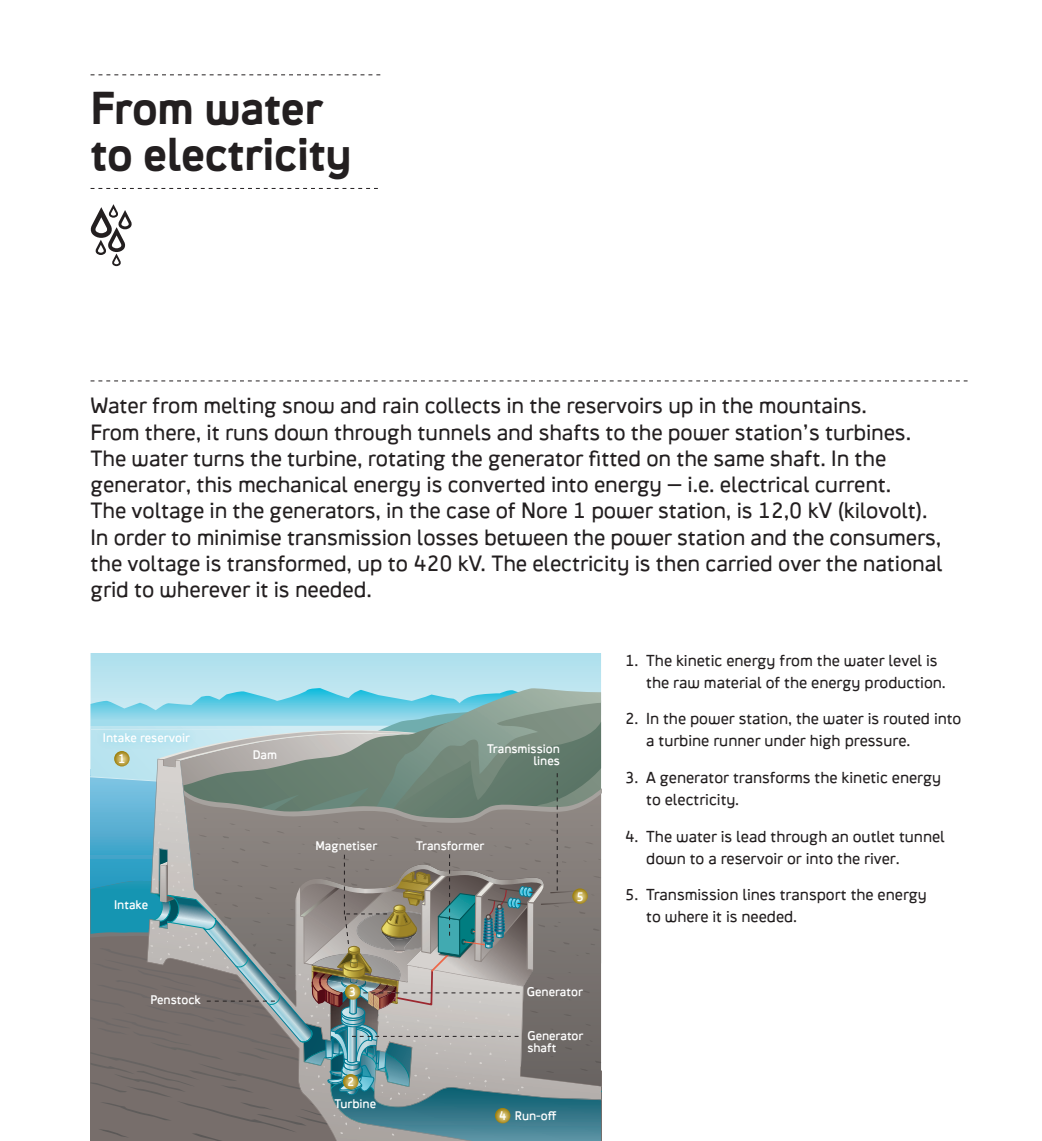
<style>
.page{position:relative;width:1042px;height:1141px;background:#fff}
.page>*{position:absolute;margin:0;border:0;box-sizing:border-box;transform-origin:0 0}
.Brødtekst{font:700 44.62px/45.5px "Statkraft Crank";letter-spacing:-.01em;color:#231f20}
.t1{font:300 21.88px/26.2px "Statkraft Crank";letter-spacing:-.005em;color:#231f20}
.t2{font:300 15.75px/21.9px "Statkraft Crank";color:#231f20}
.t3{font:12.25px/12.2px "Statkraft Crank";color:#fff;text-align:right}
</style>
<div class="page">
<svg style="left:91px;top:380px;width:876px;height:1px"></svg>
<svg style="left:91px;top:204px;width:41px;height:62px"></svg>
<svg style="left:91px;top:74px;width:289px;height:1px"></svg>
<svg style="left:91px;top:188px;width:287px;height:1px"></svg>
<svg style="left:91px;top:653px;width:510px;height:35px;background:#b5e2ee"></svg>
<svg style="left:91px;top:688px;width:510px;height:453px;background:#829291"></svg>
<p class="Brødtekst" style="left:91px;top:85px;width:263px">From water to electricity</p>
<p class="t1" style="left:91px;top:392px;width:853px">Water from melting snow and rain collects in the reservoirs up in the mountains.<br>From there, it runs down through tunnels and shafts to the power station’s turbines.<br>The water turns the turbine, rotating the generator fitted on the same shaft. In the generator, this mechanical energy is converted into energy – i.e. electrical current.<br>The voltage in the generators, in the case of Nore 1 power station, is 12,0 kV (kilovolt).<br>In order to minimise transmission losses between the power station and the consumers, the voltage is transformed, up to 420 kV. The electricity is then carried over the national grid to wherever it is needed.</p>
<p class="t3" style="left:103px;top:732px;width:89px">Intake reservoir</p>
<p class="t3" style="left:118px;top:752px;width:9px">1</p>
<p class="t3" style="left:114px;top:898px;width:35px">Intake</p>
<p class="t3" style="left:150px;top:994px;width:52px">Penstock</p>
<p class="t3" style="left:253px;top:748px;width:26px">Dam</p>
<p class="t3" style="left:315px;top:839px;width:63px">Magnetiser</p>
<p class="t3" style="left:349px;top:986px;width:9px">3</p>
<p class="t3" style="left:347px;top:1075px;width:9px">2</p>
<p class="t3" style="left:334px;top:1097px;width:43px">Turbine</p>
<p class="t3" style="left:487px;top:742px;width:74px">Transmission lines</p>
<p class="t3" style="left:416px;top:839px;width:69px">Transformer</p>
<p class="t3" style="left:576px;top:890px;width:9px">5</p>
<p class="t3" style="left:527px;top:986px;width:58px">Generator</p>
<p class="t3" style="left:527px;top:1029px;width:58px;text-align:left">Generator shaft</p>
<p class="t3" style="left:499px;top:1109px;width:9px">4</p>
<p class="t3" style="left:515px;top:1109px;width:43px">Run-off</p>
<p class="t2" style="left:646px;top:649px;width:301px;text-indent:-21px">1. The kinetic energy from the water level is the raw material of the energy production.</p>
<p class="t2" style="left:646px;top:708px;width:317px;text-indent:-21px">2. In the power station, the water is routed into a turbine runner under high pressure.</p>
<p class="t2" style="left:646px;top:766px;width:296px;text-indent:-21px">3. A generator transforms the kinetic energy to electricity.</p>
<p class="t2" style="left:646px;top:825px;width:300px;text-indent:-21px">4. The water is lead through an outlet tunnel down to a reservoir or into the river.</p>
<p class="t2" style="left:646px;top:884px;width:282px;text-indent:-21px">5. Transmission lines transport the energy to where it is needed.</p>
</div>
